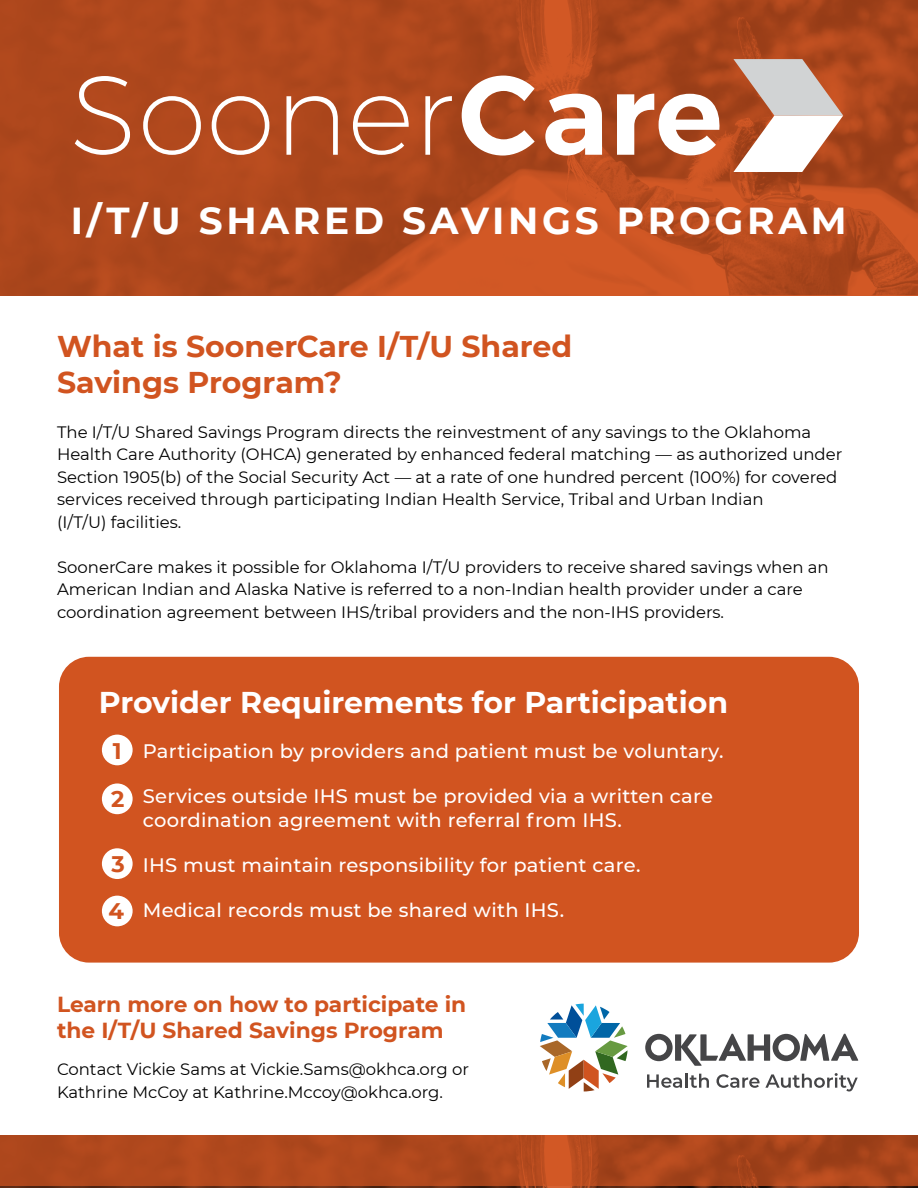
<style>
.page{position:relative;width:918px;height:1188px;background:#fff}
.page>*{position:absolute;margin:0;border:0;box-sizing:border-box;transform-origin:0 0}
.t1{font:700 37.5px "Montserrat";letter-spacing:.1em;color:#fff}
.t2{font:700 30px/36px "Montserrat";color:#d15420}
.t3{font:700 30px "Montserrat";color:#fff}
.t4{font:700 22.5px/48px "Montserrat";color:#d15420}
.t5{font:700 21.75px/26.1px "Montserrat";color:#d15420}
.t6{font:500 19.5px/24px "Montserrat";letter-spacing:.015em;color:#fff}
.t7{font:16.5px/22.5px "Montserrat";color:#000}
</style>
<div class="page">
<svg style="left:0;top:0;width:918px;height:296px;background:#b3491d"></svg>
<svg style="left:0;top:1186px;width:918px;height:2px;background:#602c16"></svg>
<svg style="left:0;top:1135px;width:918px;height:51px;background:#ae471c"></svg>
<svg style="left:75px;top:76px;width:55px;height:79px"></svg>
<svg style="left:143px;top:96px;width:58px;height:59px"></svg>
<svg style="left:212px;top:96px;width:57px;height:59px"></svg>
<svg style="left:286px;top:96px;width:52px;height:59px"></svg>
<svg style="left:353px;top:96px;width:56px;height:59px"></svg>
<svg style="left:425px;top:96px;width:27px;height:59px"></svg>
<svg style="left:462px;top:76px;width:73px;height:80px"></svg>
<svg style="left:545px;top:94px;width:57px;height:62px"></svg>
<svg style="left:617px;top:94px;width:104px;height:61px"></svg>
<svg style="left:733px;top:59px;width:110px;height:113px"></svg>
<div style="left:59px;top:657px;width:800px;height:306px;background:#d15420;border-radius:30px"></div>
<div style="left:102px;top:735px;width:31px;height:30px;background:#fff;border-radius:50%"></div>
<div style="left:102px;top:783px;width:31px;height:31px;background:#fff;border-radius:50%"></div>
<div style="left:102px;top:848px;width:31px;height:31px;background:#fff;border-radius:50%"></div>
<div style="left:102px;top:896px;width:31px;height:30px;background:#fff;border-radius:50%"></div>
<svg style="left:645px;top:1034px;width:213px;height:32px"></svg>
<svg style="left:540px;top:1004px;width:88px;height:87px"></svg>
<svg style="left:647px;top:1074px;width:62px;height:14px"></svg>
<svg style="left:716px;top:1073px;width:142px;height:18px"></svg>
<h1 class="t1" style="left:71px;top:193px;width:777px">I/T/U SHARED SAVINGS PROGRAM</h1>
<h2 class="t2" style="left:57px;top:327px;width:517px">What is SoonerCare I/T/U Shared<br>Savings Program?</h2>
<p class="t7" style="left:57px;top:420px;width:787px">The I/T/U Shared Savings Program directs the reinvestment of any savings to the Oklahoma Health Care Authority (OHCA) generated by enhanced federal matching — as authorized under Section 1905(b) of the Social Security Act — at a rate of one hundred percent (100%) for covered services received through participating Indian Health Service, Tribal and Urban Indian<br>(I/T/U) facilities.</p>
<p class="t7" style="left:57px;top:555px;width:773px">SoonerCare makes it possible for Oklahoma I/T/U providers to receive shared savings when an<br>American Indian and Alaska Native is referred to a non-Indian health provider under a care coordination agreement between IHS/tribal providers and the non-IHS providers.</p>
<h2 class="t3" style="left:99px;top:681px;width:631px">Provider Requirements for Participation</h2>
<p class="t6" style="left:143px;top:738px;width:582px">Participation by providers and patient must be voluntary.</p>
<p class="t6" style="left:143px;top:783px;width:572px">Services outside IHS must be provided via a written care coordination agreement with referral from IHS.</p>
<p class="t6" style="left:143px;top:852px;width:499px">IHS must maintain responsibility for patient care.</p>
<p class="t6" style="left:143px;top:898px;width:423px">Medical records must be shared with IHS.</p>
<h3 class="t4" style="left:111px;top:725px;width:15px">1<br>2</h3>
<h3 class="t4" style="left:108px;top:839px;width:18px;line-height:47px">3<br>4</h3>
<h3 class="t5" style="left:57px;top:990px;width:411px">Learn more on how to participate in the I/T/U Shared Savings Program</h3>
<p class="t7" style="left:57px;top:1057px;width:414px">Contact Vickie Sams at Vickie.Sams@okhca.org or<br>Kathrine McCoy at Kathrine.Mccoy@okhca.org.</p>
</div>
